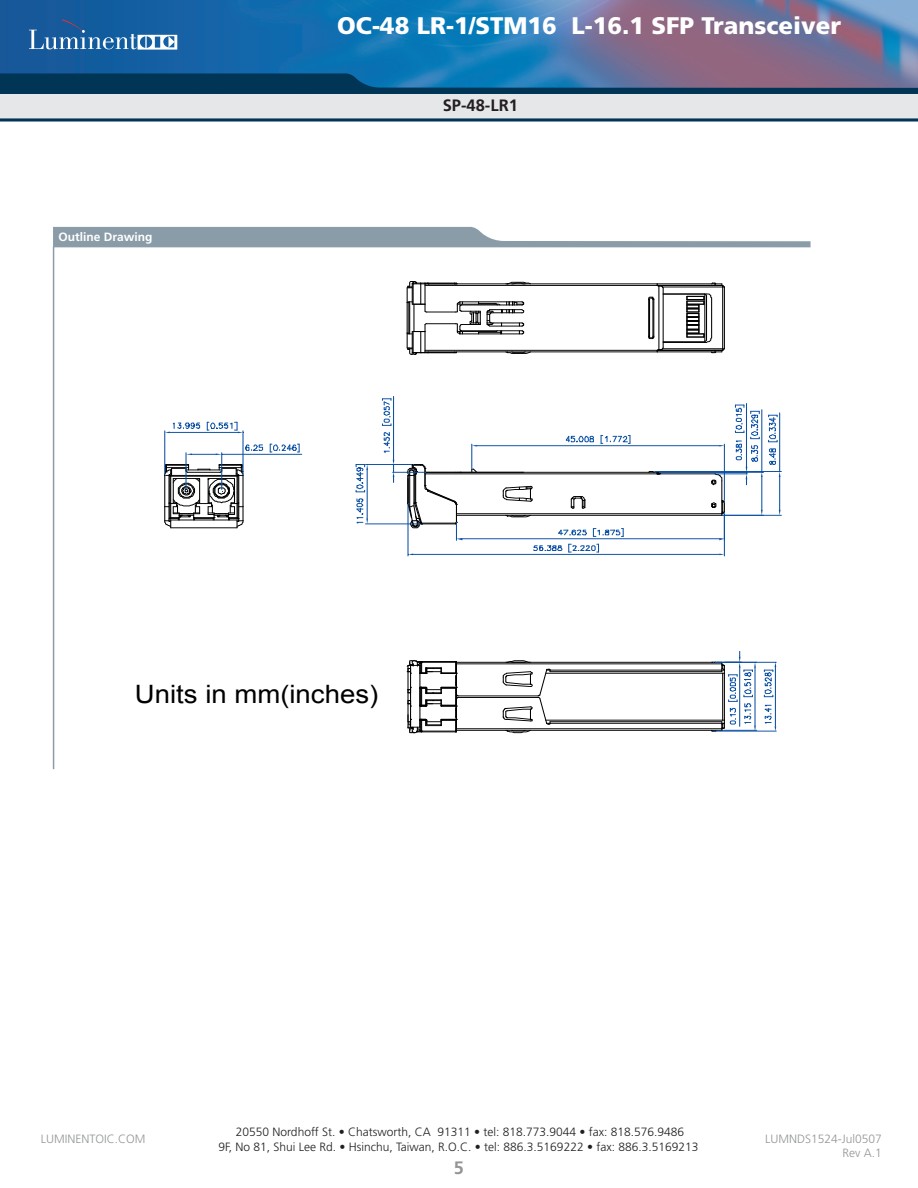
<style>
.page{position:relative;width:918px;height:1188px;background:#fff}
.page>*{position:absolute;margin:0;border:0;box-sizing:border-box;transform-origin:0 0}
.t1{font:25.35px "Arial";color:#000;scale:1.09 1}
.t2{font:900 24px "Frutiger LT Std";color:#fff}
.t3{font:700 18px "Frutiger LT Std";color:#939598}
.t4{font:700 16.5px "Frutiger LT Std";color:#231f20}
.t5{font:300 12px/14.4px "Frutiger LT Std";color:#231f20;text-align:center}
.t6{font:300 12px/14.4px "Frutiger LT Std";color:#939598;text-align:right}
.t7{font:700 12px "Frutiger LT Std";color:#fff}
</style>
<div class="page">
<img style="left:0;top:0;width:918px;height:74px">
<svg style="left:29px;top:19px;width:148px;height:31px;background:#3e79af"></svg>
<div style="left:0;top:94px;width:918px;height:28px;background:#e6e7e9"></div>
<hr style="left:0;top:118px;width:918px;height:3px;background:#003555">
<svg style="left:0;top:74px;width:918px;height:20px;background:#234e74"></svg>
<hr style="left:425px;top:472px;width:232px;height:1px;background:#000">
<hr style="left:425px;top:473px;width:232px;height:1px;background:#000">
<hr style="left:657px;top:473px;width:58px;height:1px;background:#000">
<hr style="left:721px;top:481px;width:1px;height:33px;background:#000">
<hr style="left:456px;top:515px;width:266px;height:1px;background:#000">
<svg style="left:502px;top:486px;width:31px;height:16px"></svg>
<svg style="left:570px;top:496px;width:16px;height:13px"></svg>
<hr style="left:456px;top:513px;width:266px;height:1px;background:#000">
<svg style="left:505px;top:514px;width:27px;height:4px"></svg>
<hr style="left:649px;top:299px;width:1px;height:37px;background:#000">
<svg style="left:648px;top:296px;width:7px;height:4px"></svg>
<hr style="left:653px;top:299px;width:1px;height:37px;background:#000">
<hr style="left:648px;top:299px;width:1px;height:37px;background:#000">
<svg style="left:648px;top:335px;width:7px;height:4px"></svg>
<hr style="left:425px;top:283px;width:232px;height:1px;background:#000">
<hr style="left:425px;top:285px;width:232px;height:1px;background:#000">
<hr style="left:658px;top:286px;width:1px;height:64px;background:#000">
<hr style="left:425px;top:350px;width:232px;height:1px;background:#000">
<hr style="left:663px;top:288px;width:1px;height:60px;background:#000">
<svg style="left:656px;top:284px;width:8px;height:5px"></svg>
<svg style="left:656px;top:347px;width:8px;height:4px"></svg>
<hr style="left:425px;top:351px;width:232px;height:1px;background:#000">
<hr style="left:657px;top:283px;width:58px;height:1px;background:#000">
<hr style="left:657px;top:351px;width:58px;height:1px;background:#000">
<hr style="left:663px;top:341px;width:42px;height:1px;background:#000">
<hr style="left:662px;top:287px;width:61px;height:1px;background:#000">
<hr style="left:662px;top:348px;width:61px;height:1px;background:#000">
<hr style="left:663px;top:342px;width:44px;height:1px;background:#000">
<hr style="left:663px;top:294px;width:44px;height:1px;background:#000">
<svg style="left:687px;top:282px;width:38px;height:72px"></svg>
<hr style="left:657px;top:350px;width:66px;height:1px;background:#000">
<hr style="left:657px;top:285px;width:65px;height:1px;background:#000">
<svg style="left:406px;top:281px;width:126px;height:74px"></svg>
<hr style="left:456px;top:730px;width:266px;height:1px;background:#000">
<hr style="left:550px;top:723px;width:172px;height:1px;background:#000">
<hr style="left:458px;top:697px;width:80px;height:1px;background:#000">
<hr style="left:550px;top:721px;width:172px;height:1px;background:#000">
<hr style="left:550px;top:670px;width:172px;height:1px;background:#000">
<hr style="left:458px;top:696px;width:80px;height:1px;background:#000">
<hr style="left:550px;top:671px;width:172px;height:1px;background:#000">
<hr style="left:456px;top:662px;width:266px;height:1px;background:#000">
<hr style="left:546px;top:673px;width:177px;height:1px;background:#000">
<hr style="left:546px;top:720px;width:177px;height:1px;background:#000">
<hr style="left:456px;top:728px;width:266px;height:1px;background:#000">
<hr style="left:456px;top:663px;width:266px;height:1px;background:#000">
<svg style="left:502px;top:669px;width:49px;height:64px"></svg>
<svg style="left:506px;top:660px;width:25px;height:3px"></svg>
<hr style="left:164px;top:431px;width:1px;height:43px;background:#094fa3">
<hr style="left:243px;top:431px;width:1px;height:43px;background:#094fa3">
<hr style="left:170px;top:432px;width:68px;height:1px;background:#094fa3">
<svg style="left:165px;top:422px;width:35px;height:11px"></svg>
<svg style="left:207px;top:421px;width:37px;height:12px"></svg>
<hr style="left:365px;top:523px;width:55px;height:1px;background:#094fa3">
<hr style="left:365px;top:464px;width:46px;height:1px;background:#094fa3">
<hr style="left:367px;top:470px;width:1px;height:48px;background:#094fa3">
<svg style="left:356px;top:498px;width:12px;height:26px"></svg>
<svg style="left:356px;top:464px;width:12px;height:28px"></svg>
<hr style="left:393px;top:396px;width:1px;height:64px;background:#094fa3">
<svg style="left:382px;top:398px;width:10px;height:56px"></svg>
<hr style="left:724px;top:444px;width:1px;height:56px;background:#094fa3">
<hr style="left:477px;top:445px;width:242px;height:1px;background:#094fa3">
<svg style="left:565px;top:435px;width:29px;height:8px"></svg>
<svg style="left:471px;top:444px;width:6px;height:29px"></svg>
<svg style="left:601px;top:435px;width:30px;height:9px"></svg>
<hr style="left:724px;top:514px;width:1px;height:42px;background:#094fa3">
<hr style="left:408px;top:504px;width:1px;height:52px;background:#094fa3">
<hr style="left:413px;top:554px;width:306px;height:1px;background:#094fa3">
<svg style="left:533px;top:544px;width:66px;height:9px"></svg>
<hr style="left:462px;top:538px;width:257px;height:1px;background:#094fa3">
<svg style="left:393px;top:460px;width:69px;height:80px"></svg>
<svg style="left:558px;top:528px;width:66px;height:9px"></svg>
<hr style="left:717px;top:473px;width:30px;height:1px;background:#094fa3">
<hr style="left:746px;top:403px;width:1px;height:64px;background:#094fa3">
<svg style="left:711px;top:473px;width:12px;height:14px"></svg>
<hr style="left:724px;top:515px;width:57px;height:1px;background:#094fa3">
<hr style="left:655px;top:471px;width:126px;height:1px;background:#094fa3">
<hr style="left:779px;top:477px;width:1px;height:33px;background:#094fa3">
<hr style="left:660px;top:472px;width:104px;height:1px;background:#094fa3">
<hr style="left:761px;top:477px;width:1px;height:33px;background:#094fa3">
<svg style="left:711px;top:499px;width:15px;height:41px"></svg>
<svg style="left:647px;top:471px;width:15px;height:4px"></svg>
<svg style="left:734px;top:405px;width:47px;height:80px"></svg>
<hr style="left:186px;top:453px;width:1px;height:36px;background:#094fa3">
<hr style="left:221px;top:453px;width:1px;height:36px;background:#094fa3">
<hr style="left:222px;top:454px;width:80px;height:1px;background:#094fa3">
<svg style="left:245px;top:444px;width:18px;height:7px"></svg>
<svg style="left:164px;top:464px;width:80px;height:64px"></svg>
<svg style="left:186px;top:454px;width:36px;height:1px"></svg>
<svg style="left:270px;top:444px;width:30px;height:9px"></svg>
<svg style="left:407px;top:660px;width:52px;height:73px"></svg>
<hr style="left:724px;top:730px;width:33px;height:1px;background:#094fa3">
<hr style="left:715px;top:731px;width:61px;height:1px;background:#094fa3">
<hr style="left:715px;top:662px;width:61px;height:1px;background:#094fa3">
<hr style="left:775px;top:667px;width:1px;height:59px;background:#094fa3">
<svg style="left:763px;top:705px;width:13px;height:26px"></svg>
<svg style="left:764px;top:662px;width:12px;height:35px"></svg>
<svg style="left:711px;top:651px;width:45px;height:81px"></svg>
<svg style="left:53px;top:227px;width:758px;height:20px"></svg>
<hr style="left:53px;top:247px;width:1px;height:522px;background:#8a9ca8">
<h2 class="t2" style="left:337px;top:11px;width:505px">OC-48 LR-1/STM16 L-16.1 SFP Transceiver</h2>
<p class="t7" style="left:58px;top:229px;width:96px">Outline Drawing</p>
<h3 class="t4" style="left:443px;top:96px;width:77px">SP-48-LR1</h3>
<h1 class="t1" style="left:135px;top:677px;width:225px">Units in mm(inches)</h1>
<p class="t5" style="left:218px;top:1125px;width:482px">20550 Nordhoff St. • Chatsworth, CA 91311 • tel: 818.773.9044 • fax: 818.576.9486<br>9F, No 81, Shui Lee Rd. • Hsinchu, Taiwan, R.O.C. • tel: 886.3.5169222 • fax: 886.3.5169213</p>
<p class="t6" style="left:41px;top:1132px;width:106px">LUMINENTOIC.COM</p>
<p class="t6" style="left:765px;top:1132px;width:118px">LUMNDS1524-Jul0507<br>Rev A.1</p>
<h3 class="t3" style="left:454px;top:1157px;width:12px">5</h3>
</div>
